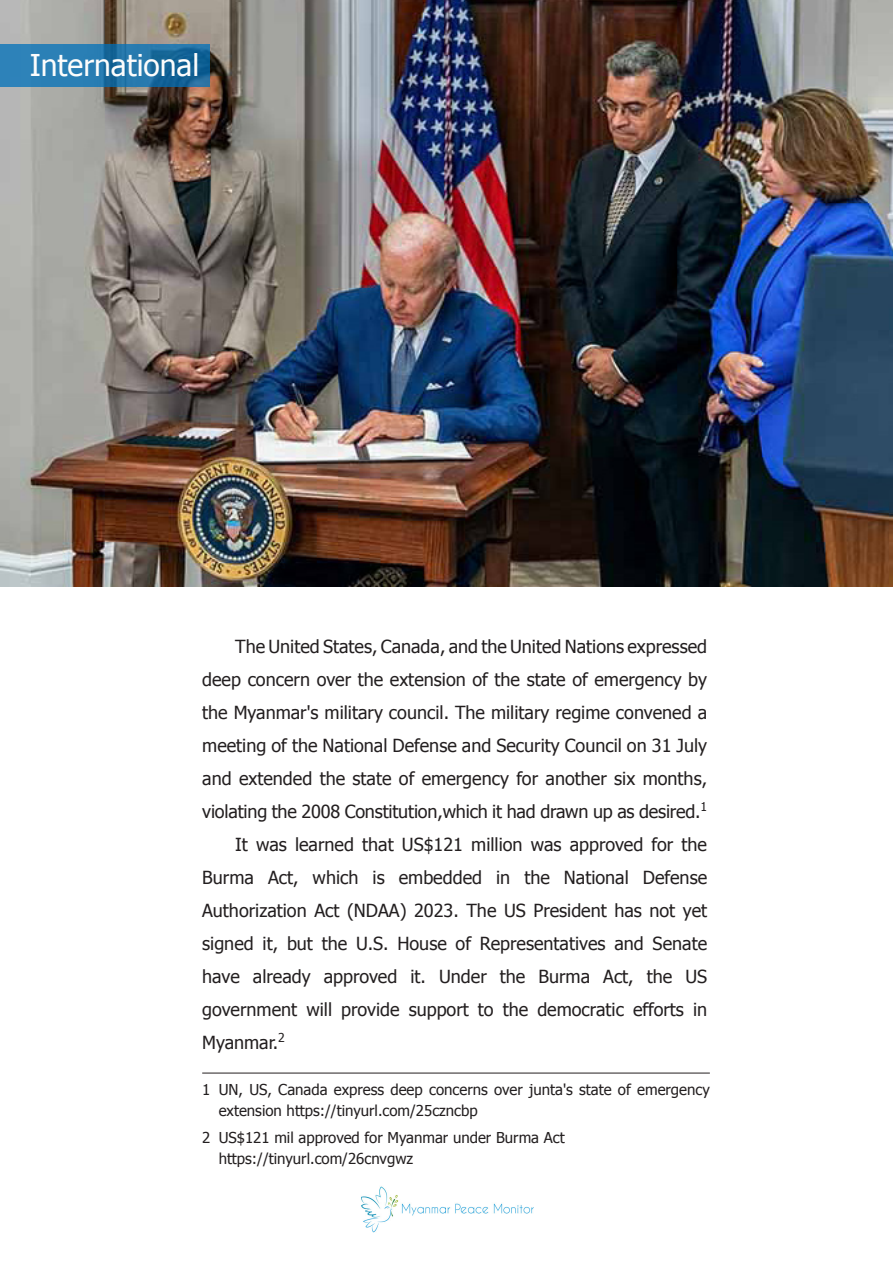
<style>
.page{position:relative;width:893px;height:1263px;background:#fff}
.page>*{position:absolute;margin:0;border:0;box-sizing:border-box;transform-origin:0 0}
.t1{font:30px "Zawgyi One";color:#fcfcfc}
.t2{font:21px "Zawgyi One";color:#fff}
.t3{font:18px/33px "Zawgyi One";letter-spacing:-.01em;color:#231f20;text-align:justify}
.t4{font:15px/21px "Zawgyi One";color:#231f20}
</style>
<div class="page">
<img style="left:361px;top:1186px;width:173px;height:47px">
<img style="left:0;top:0;width:893px;height:587px">
<svg style="left:0;top:44px;width:209px;height:43px;background:#2275aa"></svg>
<hr style="left:202px;top:1073px;width:508px;height:1px;background:#231f20">
<p class="t1" style="left:30px;top:45px;width:171px">International</p>
<p class="t2" style="left:71px;top:54px;width:24px">20</p>
<p class="t3" style="left:202px;top:631px;width:506px;text-indent:33px">The United States, Canada, and the United Nations expressed deep concern over the extension of the state of emergency by the Myanmar's military council. The military regime convened a meeting of the National Defense and Security Council on 31 July and extended the state of emergency for another six months, violating the 2008 Constitution,which it had drawn up as desired.<sup>1</sup></p>
<p class="t3" style="left:202px;top:829px;width:506px;text-indent:33px">It was learned that US$121 million was approved for the Burma Act, which is embedded in the National Defense Authorization Act (NDAA) 2023. The US President has not yet signed it, but the U.S. House of Representatives and Senate have already approved it. Under the Burma Act, the US government will provide support to the democratic efforts in Myanmar.<sup>2</sup></p>
<p class="t4" style="left:219px;top:1079px;width:493px;text-indent:-16px">1 UN, US, Canada express deep concerns over junta's state of emergency extension https://tinyurl.com/25czncbp</p>
<p class="t4" style="left:202px;top:1128px;width:364px">2 US$121 mil approved for Myanmar under Burma Act</p>
<p class="t4" style="left:219px;top:1149px;width:196px">https://tinyurl.com/26cnvgwz</p>
</div>
